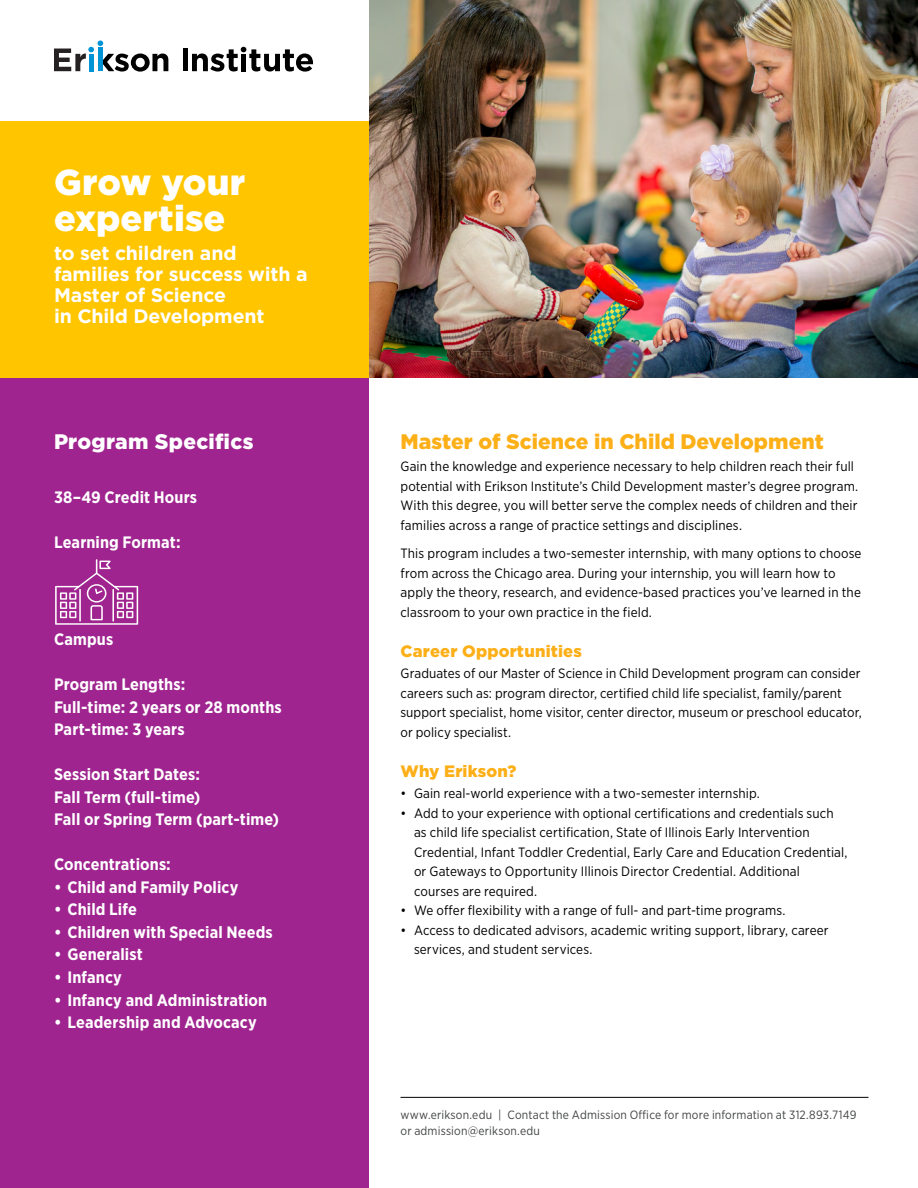
<style>
.page{position:relative;width:918px;height:1188px;background:#fff}
.page>*{position:absolute;margin:0;border:0;box-sizing:border-box;transform-origin:0 0}
.t1{font:900 36px/36px "Gotham";letter-spacing:.005em;color:#fff}
.t2{font:900 21px "Gotham";color:#fcaf17}
.t3{font:900 21px "Gotham";letter-spacing:.015em;color:#fff}
.t4{font:700 19.5px/21px "Gotham";letter-spacing:-.01em;color:#fff}
.t5{font:700 16.5px/22.5px "Gotham Narrow";letter-spacing:.005em;color:#fff}
.t6{font:900 16.5px "Gotham";letter-spacing:.01em;color:#fcaf17}
.t7{font:13.5px/19.5px "Gotham Narrow";letter-spacing:.005em;color:#000}
.t8{font:12px/16.5px "Gotham Narrow";letter-spacing:.015em;color:#434444}
</style>
<div class="page">
<div style="left:0;top:378px;width:369px;height:810px;background:#9f248f"></div>
<div style="left:0;top:122px;width:369px;height:256px;background:#ffc600"></div>
<hr style="left:400px;top:1097px;width:468px;height:1px;background:#000">
<img style="left:369px;top:0;width:549px;height:378px">
<svg style="left:55px;top:559px;width:83px;height:66px"></svg>
<div style="left:183px;top:49px;width:5px;height:22px;background:#000"></div>
<svg style="left:192px;top:47px;width:121px;height:25px"></svg>
<svg style="left:54px;top:41px;width:114px;height:31px"></svg>
<div style="left:98px;top:48px;width:5px;height:23px;background:#0093d6"></div>
<h1 class="t1" style="left:54px;top:164px;width:193px">Grow your expertise</h1>
<h3 class="t4" style="left:54px;top:242px;width:255px">to set children and families for success with a<br>Master of Science<br>in Child Development</h3>
<h2 class="t3" style="left:54px;top:427px;width:201px">Program Specifics</h2>
<p class="t5" style="left:54px;top:486px;width:145px">38–49 Credit Hours</p>
<p class="t5" style="left:54px;top:531px;width:128px">Learning Format:</p>
<p class="t5" style="left:54px;top:628px;width:61px">Campus</p>
<p class="t5" style="left:54px;top:673px;width:229px">Program Lengths:<br>Full-time: 2 years or 28 months<br>Part-time: 3 years</p>
<p class="t5" style="left:54px;top:763px;width:227px">Session Start Dates:<br>Fall Term (full-time)<br>Fall or Spring Term (part-time)</p>
<p class="t5" style="left:54px;top:853px;width:118px">Concentrations:</p>
<p class="t5" style="left:54px;top:876px;width:186px">• Child and Family Policy</p>
<p class="t5" style="left:54px;top:898px;width:84px">• Child Life</p>
<p class="t5" style="left:54px;top:921px;width:220px">• Children with Special Needs</p>
<p class="t5" style="left:54px;top:943px;width:90px">• Generalist</p>
<p class="t5" style="left:54px;top:966px;width:69px">• Infancy</p>
<p class="t5" style="left:54px;top:988px;width:215px">• Infancy and Administration</p>
<p class="t5" style="left:54px;top:1011px;width:204px">• Leadership and Advocacy</p>
<h2 class="t2" style="left:400px;top:427px;width:425px">Master of Science in Child Development</h2>
<p class="t7" style="left:400px;top:457px;width:459px">Gain the knowledge and experience necessary to help children reach their full potential with Erikson Institute’s Child Development master’s degree program.<br>With this degree, you will better serve the complex needs of children and their families across a range of practice settings and disciplines.</p>
<p class="t7" style="left:400px;top:544px;width:463px">This program includes a two-semester internship, with many options to choose from across the Chicago area. During your internship, you will learn how to apply the theory, research, and evidence-based practices you’ve learned in the classroom to your own practice in the field.</p>
<p class="t6" style="left:400px;top:640px;width:183px">Career Opportunities</p>
<p class="t7" style="left:400px;top:664px;width:463px">Graduates of our Master of Science in Child Development program can consider careers such as: program director, certified child life specialist, family/parent support specialist, home visitor, center director, museum or preschool educator, or policy specialist.</p>
<p class="t6" style="left:400px;top:760px;width:117px">Why Erikson?</p>
<p class="t7" style="left:400px;top:784px;width:361px">• Gain real-world experience with a two-semester internship.</p>
<p class="t7" style="left:414px;top:803px;width:435px;text-indent:-14px">• Add to your experience with optional certifications and credentials such as child life specialist certification, State of Illinois Early Intervention Credential, Infant Toddler Credential, Early Care and Education Credential, or Gateways to Opportunity Illinois Director Credential. Additional courses are required.</p>
<p class="t7" style="left:400px;top:900px;width:387px">• We offer flexibility with a range of full- and part-time programs.</p>
<p class="t7" style="left:414px;top:920px;width:416px;text-indent:-14px">• Access to dedicated advisors, academic writing support, library, career services, and student services.</p>
<p class="t8" style="left:400px;top:1106px;width:457px">www.erikson.edu | Contact the Admission Office for more information at 312.893.7149 or admission@erikson.edu</p>
</div>
